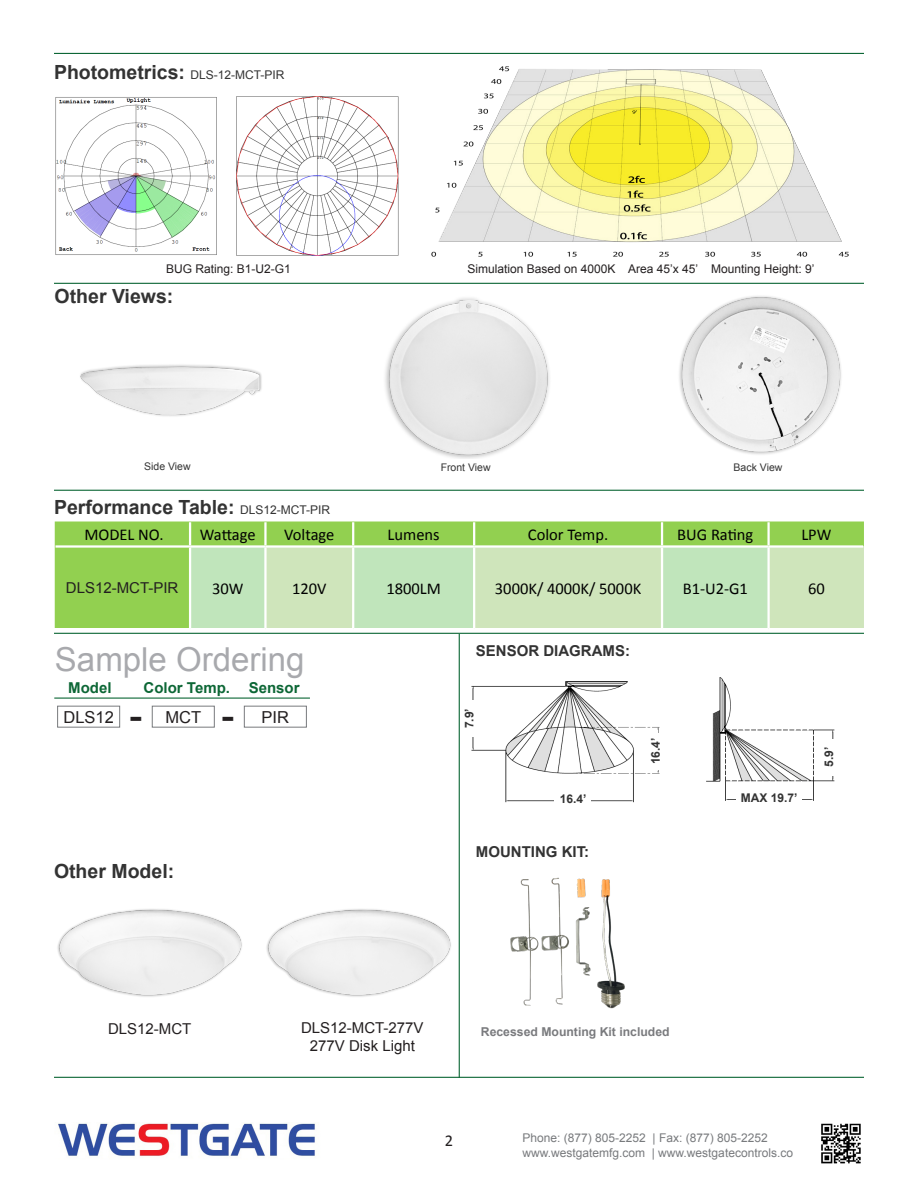
<style>
.page{position:relative;width:918px;height:1188px;background:#fff}
.page>*{position:absolute;margin:0;border:0;box-sizing:border-box;transform-origin:0 0}
.t1{font:33px "Arial";color:#a8a9ad}
.t2{font:700 28.5px "Verdana";color:#231f20}
.t3{font:700 19.5px "Arial";color:#333}
.t4{font:16.5px "Calibri";color:#000}
.t5{font:16.5px "Arial";color:#231f20}
.t6{font:16.5px "Calibri";color:#231f20}
.t7{font:15px "Arial";color:#231f20}
.t8{font:700 15px "Arial";color:#333}
.t9{font:700 15px "Arial";color:#0d6736}
.t10{font:700 12.15px "Arial";color:#7a7b7e}
.t11{font:12px "Arial";color:#787a7d}
.t12{font:12px "Arial";color:#231f20}
.t13{font:12px "Arial";color:#333}
.t14{font:700 12px "Arial";color:#333}
.t15{font:10.5px "Arial";color:#333}
.s1{font-weight:700;font-size:19.5px}
.s2{font-weight:400;font-size:12px}
</style>
<div class="page">
<hr style="left:54px;top:490px;width:810px;height:1px;background:#0d6736">
<hr style="left:54px;top:53px;width:810px;height:1px;background:#0d6736">
<hr style="left:54px;top:283px;width:810px;height:1px;background:#0d6736">
<hr style="left:54px;top:633px;width:810px;height:1px;background:#0d6736">
<img style="left:431px;top:66px;width:418px;height:191px">
<img style="left:58px;top:1123px;width:257px;height:34px">
<img style="left:821px;top:1123px;width:40px;height:41px">
<img style="left:80px;top:365px;width:182px;height:51px">
<img style="left:679px;top:296px;width:162px;height:159px">
<img style="left:385px;top:298px;width:164px;height:160px">
<div style="left:57px;top:706px;width:63px;height:22px;border:1px solid #787a7d"></div>
<div style="left:152px;top:706px;width:63px;height:22px;border:1px solid #787a7d"></div>
<div style="left:244px;top:706px;width:63px;height:22px;border:1px solid #787a7d"></div>
<hr style="left:54px;top:698px;width:256px;height:1px;background:#0d6736">
<img style="left:236px;top:96px;width:163px;height:160px">
<img style="left:55px;top:97px;width:162px;height:158px">
<div style="left:55px;top:522px;width:809px;height:106px;background:#92d050"></div>
<div style="left:191px;top:548px;width:73px;height:80px;background:#c0e5bb"></div>
<svg style="left:267px;top:546px;width:597px;height:82px;background:#c9e5bb"></svg>
<hr style="left:189px;top:522px;width:2px;height:23px;background:#fff">
<hr style="left:264px;top:522px;width:3px;height:23px;background:#fff">
<hr style="left:352px;top:522px;width:2px;height:23px;background:#fff">
<hr style="left:473px;top:522px;width:2px;height:23px;background:#fff">
<hr style="left:661px;top:522px;width:2px;height:23px;background:#fff">
<hr style="left:767px;top:522px;width:3px;height:23px;background:#fff">
<hr style="left:189px;top:548px;width:2px;height:80px;background:#fff">
<hr style="left:264px;top:548px;width:3px;height:80px;background:#fff">
<hr style="left:352px;top:548px;width:2px;height:80px;background:#fff">
<hr style="left:473px;top:548px;width:2px;height:80px;background:#fff">
<hr style="left:661px;top:548px;width:2px;height:80px;background:#fff">
<hr style="left:767px;top:548px;width:3px;height:80px;background:#fff">
<hr style="left:56px;top:545px;width:134px;height:3px;background:#fff">
<hr style="left:190px;top:545px;width:75px;height:3px;background:#fff">
<hr style="left:265px;top:545px;width:88px;height:3px;background:#fff">
<hr style="left:353px;top:545px;width:121px;height:3px;background:#fff">
<hr style="left:474px;top:545px;width:188px;height:3px;background:#fff">
<hr style="left:662px;top:545px;width:107px;height:3px;background:#fff">
<hr style="left:769px;top:545px;width:94px;height:3px;background:#fff">
<img style="left:57px;top:909px;width:185px;height:88px">
<img style="left:266px;top:909px;width:185px;height:88px">
<hr style="left:459px;top:634px;width:1px;height:444px;background:#0d6736">
<img style="left:510px;top:877px;width:115px;height:132px">
<img style="left:471px;top:681px;width:189px;height:122px">
<img style="left:706px;top:677px;width:129px;height:124px">
<div style="left:465px;top:700px;width:10px;height:37px;background:#fff"></div>
<div style="left:824px;top:739px;width:11px;height:37px;background:#fff"></div>
<div style="left:651px;top:733px;width:10px;height:37px;background:#fff"></div>
<div style="left:554px;top:794px;width:37px;height:10px;background:#fff"></div>
<div style="left:736px;top:793px;width:66px;height:11px;background:#fff"></div>
<hr style="left:54px;top:1077px;width:810px;height:1px;background:#0d6736">
<p class="t13" style="left:54px;top:67px;width:232px"><span class="s1">Photometrics:</span> DLS-12-MCT-PIR</p>
<p class="t12" style="left:166px;top:261px;width:126px">BUG Rating: B1-U2-G1</p>
<p class="t12" style="left:468px;top:261px;width:349px">Simulation Based on 4000K Area 45’x 45’ Mounting Height: 9’</p>
<p class="t3" style="left:55px;top:283px;width:120px">Other Views:</p>
<p class="t15" style="left:144px;top:460px;width:48px">Side View</p>
<p class="t3" style="left:54px;top:494px;width:278px">Performance Table: <span class="s2">DLS12-MCT-PIR</span></p>
<p class="t15" style="left:441px;top:460px;width:51px">Front View</p>
<p class="t15" style="left:734px;top:460px;width:50px">Back View</p>
<p class="t4" style="left:84px;top:524px;width:81px">MODEL NO.</p>
<p class="t4" style="left:200px;top:524px;width:57px">Wattage</p>
<p class="t4" style="left:284px;top:524px;width:52px">Voltage</p>
<p class="t4" style="left:388px;top:524px;width:54px">Lumens</p>
<p class="t4" style="left:528px;top:524px;width:82px">Color Temp.</p>
<p class="t4" style="left:677px;top:524px;width:78px">BUG Rating</p>
<p class="t4" style="left:801px;top:524px;width:32px">LPW</p>
<p class="t7" style="left:66px;top:578px;width:114px">DLS12-MCT-PIR</p>
<p class="t4" style="left:212px;top:578px;width:33px">30W</p>
<p class="t4" style="left:292px;top:578px;width:36px">120V</p>
<p class="t4" style="left:386px;top:578px;width:56px">1800LM</p>
<p class="t4" style="left:495px;top:578px;width:148px">3000K/ 4000K/ 5000K</p>
<p class="t4" style="left:683px;top:578px;width:67px">B1-U2-G1</p>
<p class="t4" style="left:808px;top:578px;width:18px">60</p>
<p class="t1" style="left:55px;top:638px;width:251px">Sample Ordering</p>
<p class="t2" style="left:129px;top:699px;width:15px">-</p>
<p class="t2" style="left:221px;top:699px;width:15px">-</p>
<p class="t9" style="left:144px;top:678px;width:88px">Color Temp.</p>
<p class="t9" style="left:249px;top:678px;width:52px">Sensor</p>
<p class="t9" style="left:68px;top:678px;width:45px">Model</p>
<p class="t5" style="left:63px;top:706px;width:52px">DLS12</p>
<p class="t5" style="left:166px;top:706px;width:37px">MCT</p>
<p class="t5" style="left:262px;top:706px;width:29px">PIR</p>
<p class="t3" style="left:54px;top:858px;width:122px">Other Model:</p>
<p class="t8" style="left:476px;top:640px;width:156px">SENSOR DIAGRAMS:</p>
<p class="t14" style="left:461px;top:728px;width:22px;rotate:-90deg">7.9’</p>
<p class="t14" style="left:647px;top:764px;width:28px;rotate:-90deg">16.4’</p>
<p class="t14" style="left:821px;top:767px;width:22px;rotate:-90deg">5.9’</p>
<p class="t14" style="left:560px;top:790px;width:28px">16.4’</p>
<p class="t14" style="left:741px;top:790px;width:58px">MAX 19.7’</p>
<p class="t8" style="left:476px;top:841px;width:115px">MOUNTING KIT:</p>
<p class="t7" style="left:108px;top:1019px;width:85px">DLS12-MCT</p>
<p class="t7" style="left:301px;top:1018px;width:124px">DLS12-MCT-277V</p>
<p class="t7" style="left:310px;top:1036px;width:107px">277V Disk Light</p>
<p class="t10" style="left:481px;top:1024px;width:190px">Recessed Mounting Kit included</p>
<p class="t6" style="left:445px;top:1130px;width:10px">2</p>
<p class="t11" style="left:522px;top:1130px;width:247px">Phone: (877) 805-2252 | Fax: (877) 805-2252</p>
<p class="t11" style="left:522px;top:1145px;width:272px">www.westgatemfg.com | www.westgatecontrols.co</p>
</div>
